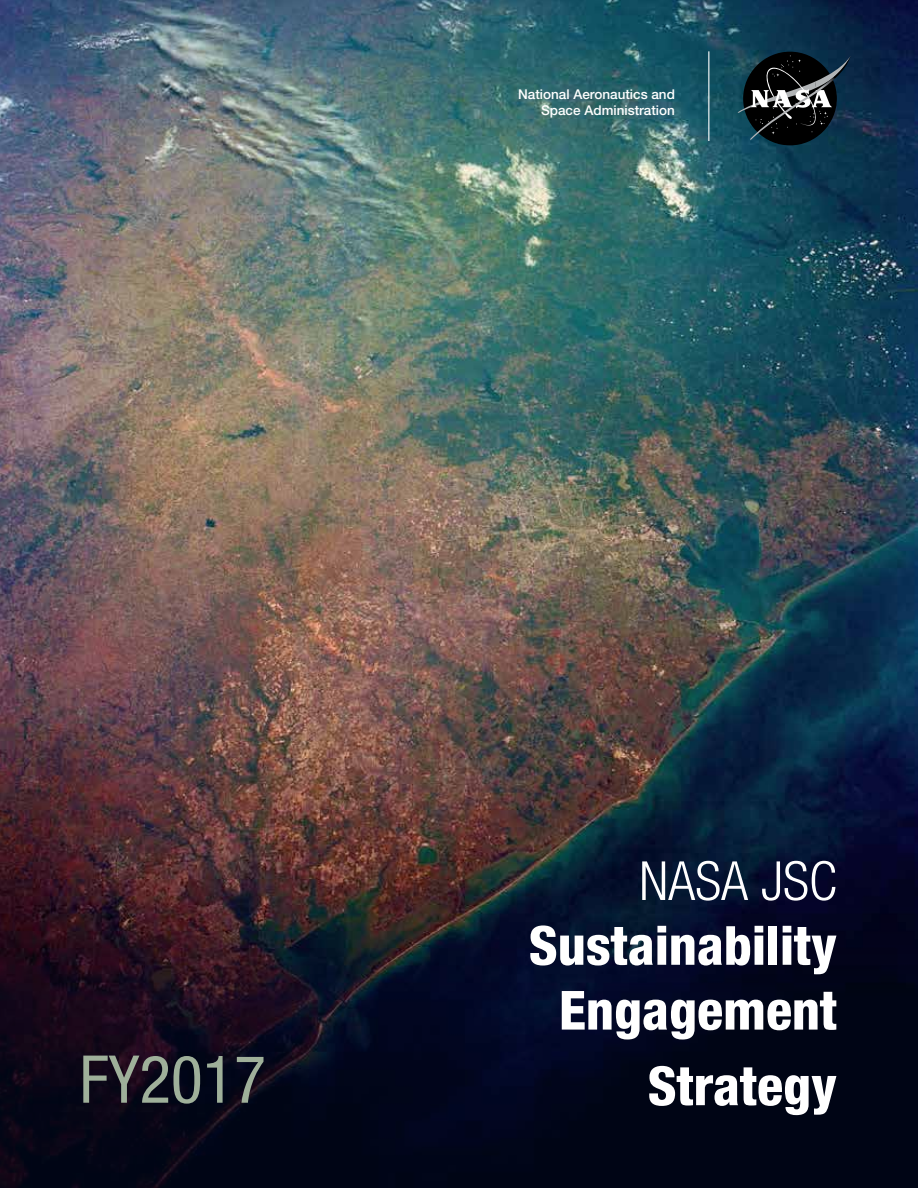
<style>
.page{position:relative;width:918px;height:1188px;background:#fff}
.page>*{position:absolute;margin:0;border:0;box-sizing:border-box;transform-origin:0 0}
.t1{font:condensed 66px "Helvetica Neue LT Std";color:#9fb09a}
.t2{font:800 condensed 54px/64.8px "Helvetica Neue LT Std";color:#fff;text-align:center}
.t3{font:300 condensed 54px "Helvetica Neue LT Std";color:#fff}
.t4{font:500 13.5px "Helvetica Neue LT Std";color:#fff}
</style>
<div class="page">
<img style="left:0;top:0;width:918px;height:828px">
<div style="left:743px;top:52px;width:94px;height:93px;background:#000;border-radius:50%"></div>
<svg style="left:738px;top:56px;width:113px;height:84px"></svg>
<hr style="left:708px;top:51px;width:1px;height:90px;background:#fff">
<svg style="left:0;top:828px;width:918px;height:360px;background:#110e20"></svg>
<p class="t4" style="left:518px;top:86px;width:158px">National Aeronautics and</p>
<p class="t4" style="left:541px;top:102px;width:135px">Space Administration</p>
<p class="t3" style="left:639px;top:850px;width:199px">NASA JSC</p>
<p class="t2" style="left:529px;top:912px;width:310px">Sustainability<br>Engagement</p>
<p class="t1" style="left:80px;top:1041px;width:188px">FY2017</p>
<p class="t2" style="left:648px;top:1053px;width:191px">Strategy</p>
</div>
